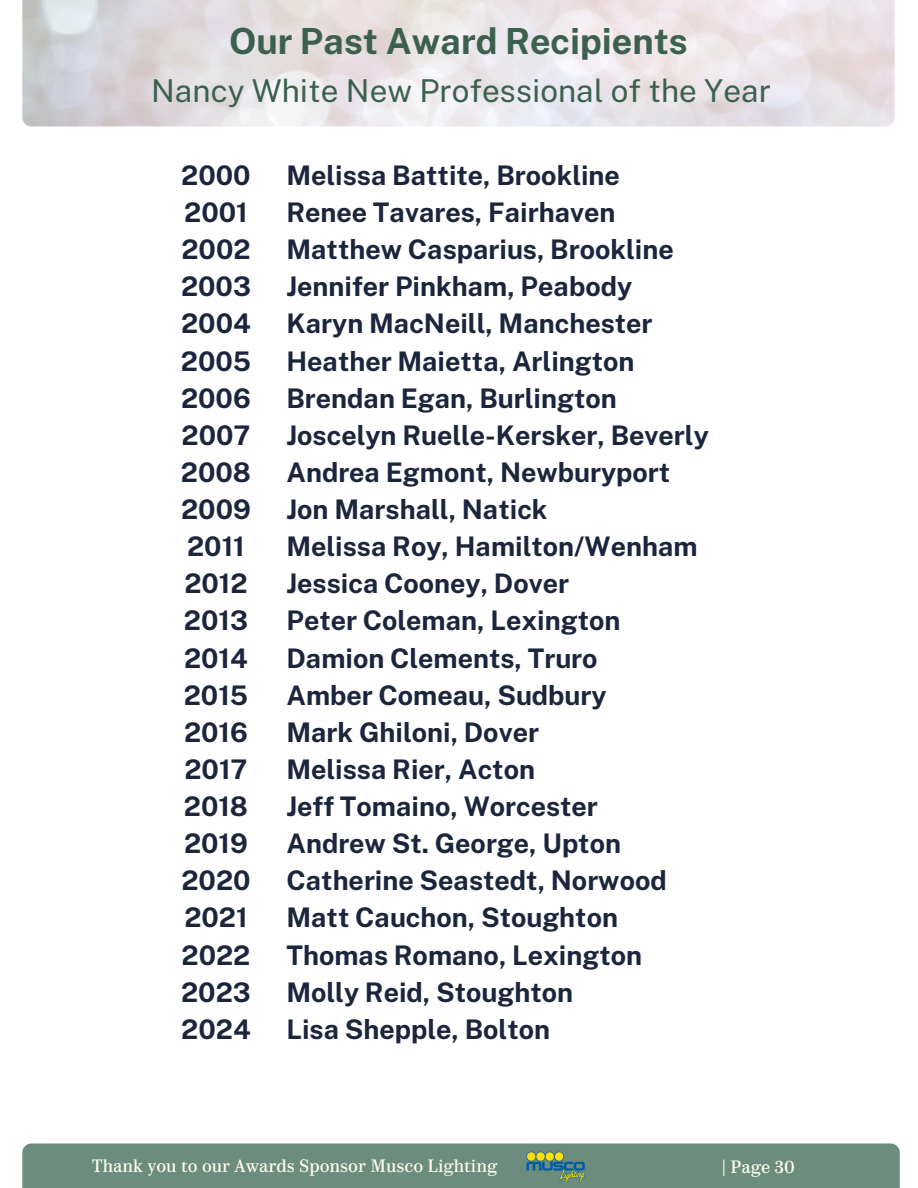
<style>
.page{position:relative;width:918px;height:1188px;background:#fff}
.page>*{position:absolute;margin:0;border:0;box-sizing:border-box;transform-origin:0 0}
.t1{font:700 36px "Public Sans";color:#3b604f}
.t2{font:31.5px "Public Sans";color:#3b604f}
.t3{font:700 27px/37.2px "Public Sans";color:#1b253c}
.t4{font:16.95px "Parmigiano Piccolo HL";color:#ffffef}
</style>
<div class="page">
<div style="left:22px;top:1143px;width:878px;height:45px;background:#6c8c7d"></div>
<img style="left:526px;top:1151px;width:59px;height:32px">
<h1 class="t1" style="left:229px;top:19px;width:460px">Our Past Award Recipients</h1>
<h2 class="t2" style="left:151px;top:72px;width:622px">Nancy White New Professional of the Year</h2>
<p class="t3" style="left:181px;top:156px;width:72px">2000<br>2001<br>2002<br>2003<br>2004<br>2005<br>2006<br>2007<br>2008<br>2009<br>2011<br>2012<br>2013<br>2014<br>2015<br>2016<br>2017<br>2018<br>2019<br>2020<br>2021<br>2022<br>2023<br>2024</p>
<h3 class="t3" style="left:286px;top:156px;width:424px">Melissa Battite, Brookline<br>Renee Tavares, Fairhaven<br>Matthew Casparius, Brookline<br>Jennifer Pinkham, Peabody<br>Karyn MacNeill, Manchester<br>Heather Maietta, Arlington<br>Brendan Egan, Burlington<br>Joscelyn Ruelle-Kersker, Beverly<br>Andrea Egmont, Newburyport<br>Jon Marshall, Natick<br>Melissa Roy, Hamilton/Wenham<br>Jessica Cooney, Dover<br>Peter Coleman, Lexington<br>Damion Clements, Truro<br>Amber Comeau, Sudbury<br>Mark Ghiloni, Dover<br>Melissa Rier, Acton<br>Jeff Tomaino, Worcester<br>Andrew St. George, Upton<br>Catherine Seastedt, Norwood<br>Matt Cauchon, Stoughton<br>Thomas Romano, Lexington<br>Molly Reid, Stoughton</h3>
<h3 class="t3" style="left:286px;top:1010px;width:265px">Lisa Shepple, Bolton</h3>
<p class="t4" style="left:92px;top:1155px;width:407px">Thank you to our Awards Sponsor Musco Lighting</p>
<p class="t4" style="left:722px;top:1156px;width:75px">| Page 30</p>
</div>
